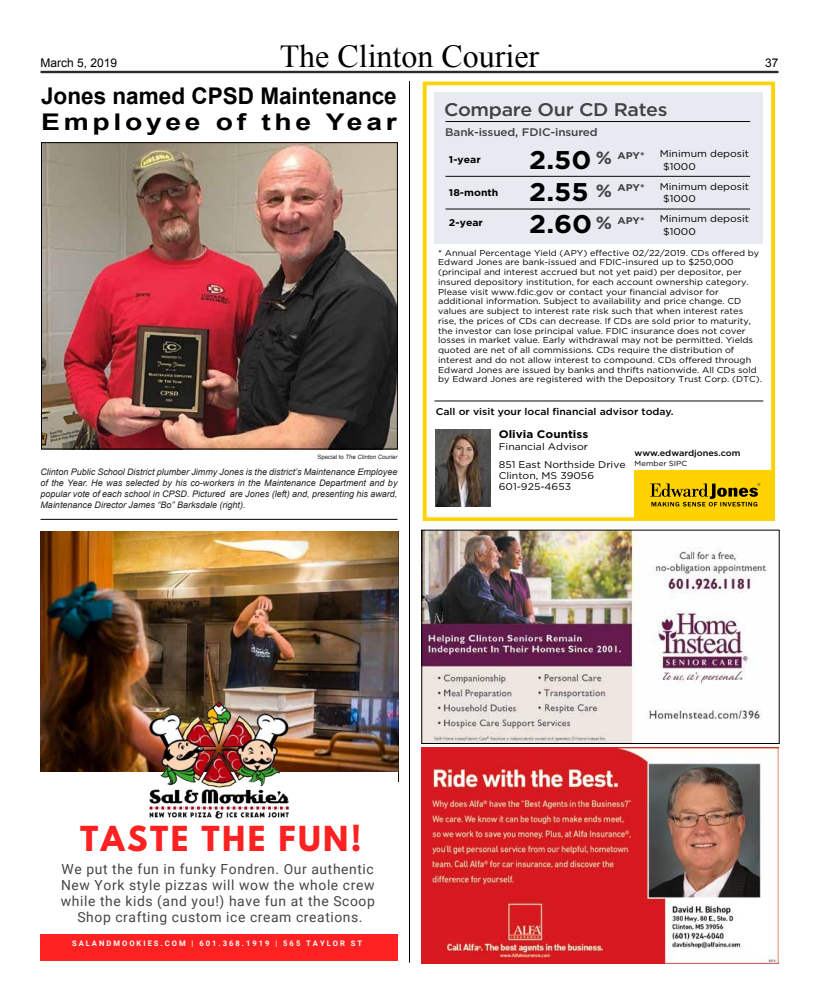
<style>
.page{position:relative;width:819px;height:1008px;background:#fff}
.page>*{position:absolute;margin:0;border:0;box-sizing:border-box;transform-origin:0 0}
.t1{font:32px "Times New Roman";color:#000}
.t2{font:700 30.5px "League Spartan";letter-spacing:.08em;color:#fd2121}
.t3{font:700 25.6px "Gotham";color:#000;scale:1.07 1}
.t4{font:700 23px/26px "Arial";color:#000}
.t5{font:500 18.3px "Gotham";letter-spacing:-.015em;color:#414042;scale:1.07 1}
.t6{font:13.9px/16px "Roboto";letter-spacing:.04em;color:#454543;text-align:center}
.t7{font:12px "Arial";color:#000}
.t8{font:500 11px "Gotham";letter-spacing:-.01em;color:#414042;scale:1.07 1}
.t9{font:700 11px "Gotham";color:#000;scale:1.07 1}
.t10{font:9.8px/17.5px "Gotham";color:#000;scale:1.07 1}
.t11{font:500 9.8px "Gotham";color:#000;scale:1.07 1}
.t12{font:700 9.8px "Gotham";color:#000;scale:1.07 1}
.t13{font:700 9.8px "Gotham";letter-spacing:-.005em;color:#414042;scale:1.07 1}
.t14{font:italic 9px/11px "Arial";color:#222;text-align:justify}
.t15{font:8.5px/9.8px "Gotham";color:#000;scale:1.07 1}
.t16{font:500 8.5px "Gotham";color:#000;scale:1.07 1}
.t17{font:700 7.6px "Roboto";letter-spacing:.26em;color:#fff}
.t18{font:7.3px "Gotham";color:#000;scale:1.07 1}
.t19{font:italic 6px "Arial";color:#222}
.s1{font-style:normal}
.s2{font-size:17.7px}
</style>
<div class="page">
<hr style="left:41px;top:71px;width:738px;height:1px;background:#000">
<hr style="left:41px;top:72px;width:738px;height:1px;background:#000">
<img style="left:424px;top:532px;width:343px;height:210px">
<div style="left:422px;top:530px;width:357px;height:214px;border:1px solid #000"></div>
<hr style="left:41px;top:519px;width:356px;height:1px;background:#000">
<img style="left:422px;top:748px;width:356px;height:216px">
<hr style="left:409px;top:81px;width:1px;height:882px;background:#000">
<img style="left:43px;top:144px;width:353px;height:304px">
<div style="left:41px;top:142px;width:357px;height:308px;border:1px solid #000"></div>
<div style="left:423px;top:82px;width:352px;height:439px;border:4px solid #ffd200"></div>
<div style="left:635px;top:471px;width:139px;height:49px;background:#ffd200"></div>
<svg style="left:650px;top:483px;width:110px;height:24px"></svg>
<hr style="left:434px;top:401px;width:329px;height:1px;background:#000">
<div style="left:434px;top:93px;width:329px;height:151px;background:#e7eaf1"></div>
<hr style="left:446px;top:121px;width:304px;height:1px;background:#000">
<hr style="left:446px;top:176px;width:304px;height:1px;background:#000">
<hr style="left:446px;top:209px;width:304px;height:1px;background:#000">
<img style="left:436px;top:430px;width:55px;height:76px">
<img style="left:40px;top:532px;width:358px;height:240px">
<div style="left:40px;top:935px;width:358px;height:26px;background:#fd2121"></div>
<img style="left:147px;top:689px;width:144px;height:130px">
<h3 class="t7" style="left:41px;top:55px;width:78px">March 5, 2019</h3>
<h1 class="t1" style="left:280px;top:35px;width:261px">The Clinton Courier</h1>
<h3 class="t7" style="left:765px;top:55px;width:15px">37</h3>
<h3 class="t4" style="left:41px;top:83px;width:357px">Jones named CPSD Maintenance<br>Employee of the Year</h3>
<p class="t19" style="left:317px;top:453px;width:82px"><span class="s1">Special to</span> The Clinton Courier</p>
<p class="t14" style="left:40px;top:467px;width:359px">Clinton Public School District plumber Jimmy Jones is the district’s Maintenance Employee of the Year. He was selected by his co-workers in the Maintenance Department and by popular vote of each school in CPSD. Pictured are Jones (left) and, presenting his award, Maintenance Director James “Bo” Barksdale (right).</p>
<h3 class="t5" style="left:444px;top:97px;width:210px">Compare Our CD Rates</h3>
<p class="t8" style="left:445px;top:125px;width:144px">Bank-issued, FDIC-insured</p>
<p class="t13" style="left:596px;top:149px;width:47px"><span class="s2">%</span> APY*</p>
<p class="t13" style="left:596px;top:181px;width:47px"><span class="s2">%</span> APY*</p>
<p class="t13" style="left:596px;top:214px;width:47px"><span class="s2">%</span> APY*</p>
<p class="t10" style="left:660px;top:145px;width:85px">Minimum deposit</p>
<p class="t10" style="left:660px;top:177px;width:85px">Minimum deposit</p>
<p class="t10" style="left:660px;top:209px;width:85px">Minimum deposit</p>
<p class="t15" style="left:438px;top:247px;width:304px">* Annual Percentage Yield (APY) effective 02/22/2019. CDs offered by Edward Jones are bank-issued and FDIC-insured up to $250,000 (principal and interest accrued but not yet paid) per depositor, per insured depository institution, for each account ownership category.<br>Please visit www.fdic.gov or contact your financial advisor for additional information. Subject to availability and price change. CD values are subject to interest rate risk such that when interest rates rise, the prices of CDs can decrease. If CDs are sold prior to maturity, the investor can lose principal value. FDIC insurance does not cover losses in market value. Early withdrawal may not be permitted. Yields quoted are net of all commissions. CDs require the distribution of interest and do not allow interest to compound. CDs offered through Edward Jones are issued by banks and thrifts nationwide. All CDs sold by Edward Jones are registered with the Depository Trust Corp. (DTC).</p>
<p class="t12" style="left:449px;top:153px;width:31px">1-year</p>
<h3 class="t3" style="left:529px;top:143px;width:60px">2.50</h3>
<p class="t10" style="left:663px;top:157px;width:32px">$1000</p>
<p class="t12" style="left:449px;top:186px;width:48px">18-month</p>
<h3 class="t3" style="left:529px;top:175px;width:57px">2.55</h3>
<p class="t10" style="left:663px;top:190px;width:32px">$1000</p>
<p class="t12" style="left:449px;top:217px;width:33px">2-year</p>
<h3 class="t3" style="left:529px;top:207px;width:60px">2.60</h3>
<p class="t10" style="left:663px;top:223px;width:32px">$1000</p>
<p class="t11" style="left:436px;top:405px;width:224px">Call or visit your local financial advisor today.</p>
<p class="t9" style="left:499px;top:427px;width:85px">Olivia Countiss</p>
<p class="t10" style="left:499px;top:438px;width:120px">Financial Advisor<br>851 East Northside Drive</p>
<p class="t10" style="left:499px;top:470px;width:91px;line-height:11px">Clinton, MS 39056<br>601-925-4653</p>
<p class="t16" style="left:635px;top:447px;width:100px">www.edwardjones.com</p>
<p class="t18" style="left:635px;top:458px;width:51px">Member SIPC</p>
<h2 class="t2" style="left:80px;top:814px;width:283px">TASTE THE FUN!</h2>
<h3 class="t6" style="left:61px;top:860px;width:315px">We put the fun in funky Fondren. Our authentic New York style pizzas will wow the whole crew while the kids (and you!) have fun at the Scoop Shop crafting custom ice cream creations.</h3>
<p class="t17" style="left:72px;top:938px;width:292px">SALANDMOOKIES.COM | 601.368.1919 | 565 TAYLOR ST</p>
</div>
